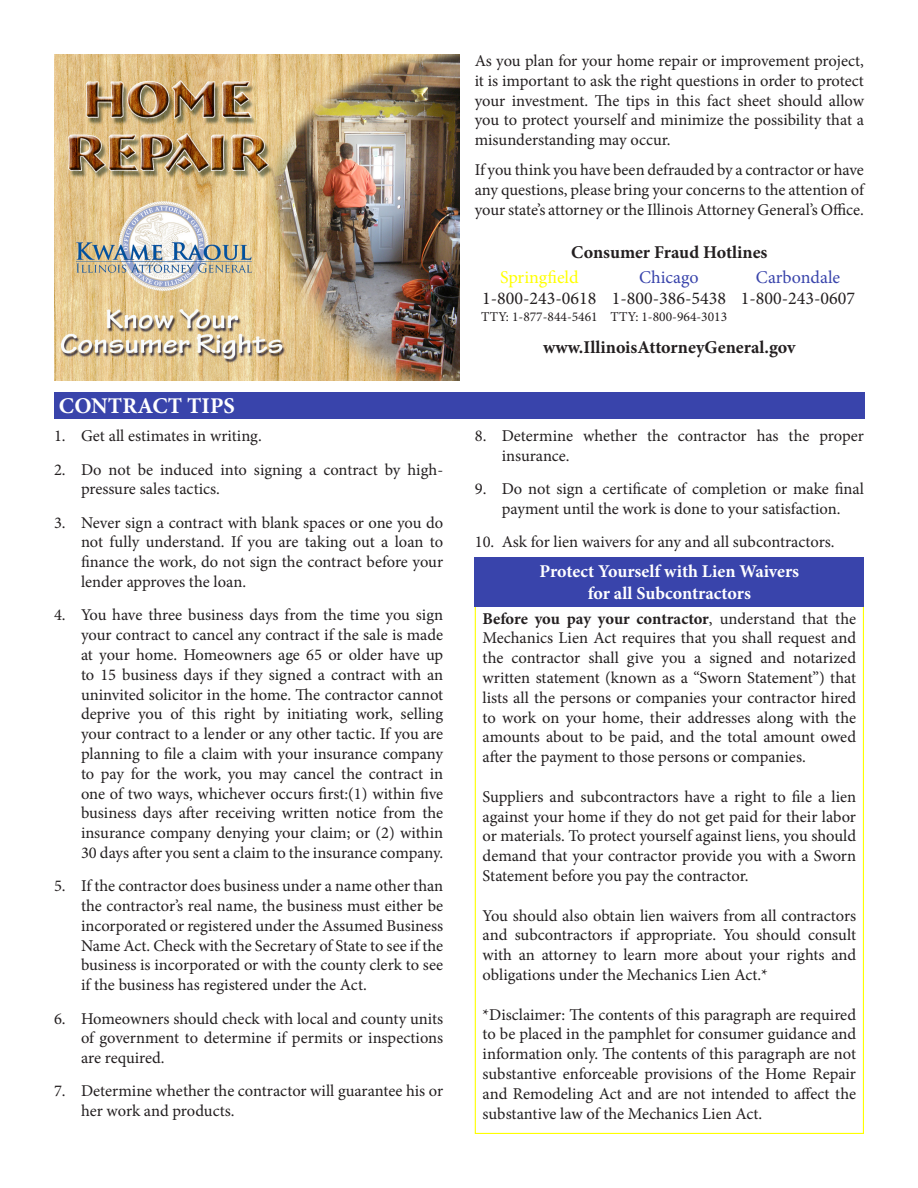
<style>
.page{position:relative;width:918px;height:1188px;background:#fff}
.page>*{position:absolute;margin:0;border:0;box-sizing:border-box;transform-origin:0 0}
.t1{font:700 22.5px "Minion Pro";color:#fff}
.t2{font:700 18px "Minion Pro";color:#231f20}
.t3{font:700 18px/21.6px "Minion Pro";letter-spacing:-.005em;color:#fff;text-align:center}
.t4{font:18px "Minion Pro";color:#231f20}
.t5{font:18px "Minion Pro";color:#3944ab}
.t6{font:18px "Minion Pro";color:#ff0}
.t7{font:16.5px/19.8px "Minion Pro";color:#231f20;text-align:justify}
.t8{font:13.5px "Minion Pro";color:#231f20}
.s1{font-weight:700}
</style>
<div class="page">
<img style="left:54px;top:54px;width:405px;height:326px">
<div style="left:54px;top:392px;width:810px;height:27px;background:#3944ab"></div>
<div style="left:475px;top:558px;width:389px;height:49px;background:#3944ab"></div>
<h1 class="t1" style="left:59px;top:398px;width:177px">CONTRACT TIPS</h1>
<p class="t7" style="left:54px;top:428px;width:209px">1. Get all estimates in writing.</p>
<p class="t7" style="left:81px;top:461px;width:364px;text-indent:-27px">2. Do not be induced into signing a contract by high&shy;pressure sales tactics.</p>
<p class="t7" style="left:81px;top:514px;width:364px;text-indent:-27px">3. Never sign a contract with blank spaces or one you do not fully understand. If you are taking out a loan to finance the work, do not sign the contract before your lender approves the loan.</p>
<p class="t7" style="left:81px;top:607px;width:364px;text-indent:-27px">4. You have three business days from the time you sign your contract to cancel any contract if the sale is made at your home. Homeowners age 65 or older have up to 15 business days if they signed a contract with an uninvited solicitor in the home. The contractor cannot deprive you of this right by initiating work, selling your contract to a lender or any other tactic. If you are planning to file a claim with your insurance company to pay for the work, you may cancel the contract in one of two ways, whichever occurs first:(1) within five business days after receiving written notice from the insurance company denying your claim; or (2) within 30 days after you sent a claim to the insurance company.</p>
<p class="t7" style="left:81px;top:878px;width:364px;text-indent:-27px">5. If the contractor does business under a name other than the contractor’s real name, the business must either be incorporated or registered under the Assumed Business Name Act. Check with the Secretary of State to see if the business is incorporated or with the county clerk to see if the business has registered under the Act.</p>
<p class="t7" style="left:81px;top:1010px;width:364px;text-indent:-27px">6. Homeowners should check with local and county units of government to determine if permits or inspections are required.</p>
<p class="t7" style="left:81px;top:1083px;width:364px;text-indent:-27px">7. Determine whether the contractor will guarantee his or her work and products.</p>
<p class="t7" style="left:475px;top:52px;width:391px">As you plan for your home repair or improvement project, it is important to ask the right questions in order to protect your investment. The tips in this fact sheet should allow you to protect yourself and minimize the possibility that a misunderstanding may occur.</p>
<p class="t7" style="left:475px;top:162px;width:391px">If you think you have been defrauded by a contractor or have any questions, please bring your concerns to the attention of your state’s attorney or the Illinois Attorney General’s Office.</p>
<p class="t2" style="left:571px;top:245px;width:198px">Consumer Fraud Hotlines</p>
<p class="t6" style="left:500px;top:270px;width:80px">Springfield</p>
<p class="t4" style="left:482px;top:292px;width:116px">1-800-243-0618</p>
<p class="t8" style="left:481px;top:311px;width:118px">TTY: 1-877-844-5461</p>
<p class="t5" style="left:756px;top:270px;width:86px">Carbondale</p>
<p class="t4" style="left:741px;top:292px;width:116px">1-800-243-0607</p>
<p class="t2" style="left:543px;top:340px;width:254px">www.IllinoisAttorneyGeneral.gov</p>
<p class="t5" style="left:639px;top:270px;width:61px">Chicago</p>
<p class="t4" style="left:612px;top:292px;width:116px">1-800-386-5438</p>
<p class="t8" style="left:610px;top:311px;width:118px">TTY: 1-800-964-3013</p>
<p class="t7" style="left:502px;top:428px;width:364px;text-indent:-27px">8. Determine whether the contractor has the proper insurance.</p>
<p class="t7" style="left:475px;top:481px;width:391px;text-align:center">9. Do not sign a certificate of completion or make final payment until the work is done to your satisfaction.</p>
<p class="t7" style="left:475px;top:534px;width:361px">10. Ask for lien waivers for any and all subcontractors.</p>
<p class="t3" style="left:540px;top:562px;width:261px">Protect Yourself with Lien Waivers for all Subcontractors</p>
<p class="t7" style="left:483px;top:610px;width:375px"><span class="s1">Before you pay your contractor</span>, understand that the Mechanics Lien Act requires that you shall request and the contractor shall give you a signed and notarized written statement (known as a “Sworn Statement”) that lists all the persons or companies your contractor hired to work on your home, their addresses along with the amounts about to be paid, and the total amount owed after the payment to those persons or companies.</p>
<p class="t7" style="left:483px;top:788px;width:375px">Suppliers and subcontractors have a right to file a lien against your home if they do not get paid for their labor or materials. To protect yourself against liens, you should demand that your contractor provide you with a Sworn Statement before you pay the contractor.</p>
<p class="t7" style="left:483px;top:907px;width:375px">You should also obtain lien waivers from all contractors and subcontractors if appropriate. You should consult with an attorney to learn more about your rights and obligations under the Mechanics Lien Act.*</p>
<p class="t7" style="left:483px;top:1006px;width:375px">*Disclaimer: The contents of this paragraph are required to be placed in the pamphlet for consumer guidance and information only. The contents of this paragraph are not substantive enforceable provisions of the Home Repair and Remodeling Act and are not intended to affect the substantive law of the Mechanics Lien Act.</p>
</div>
